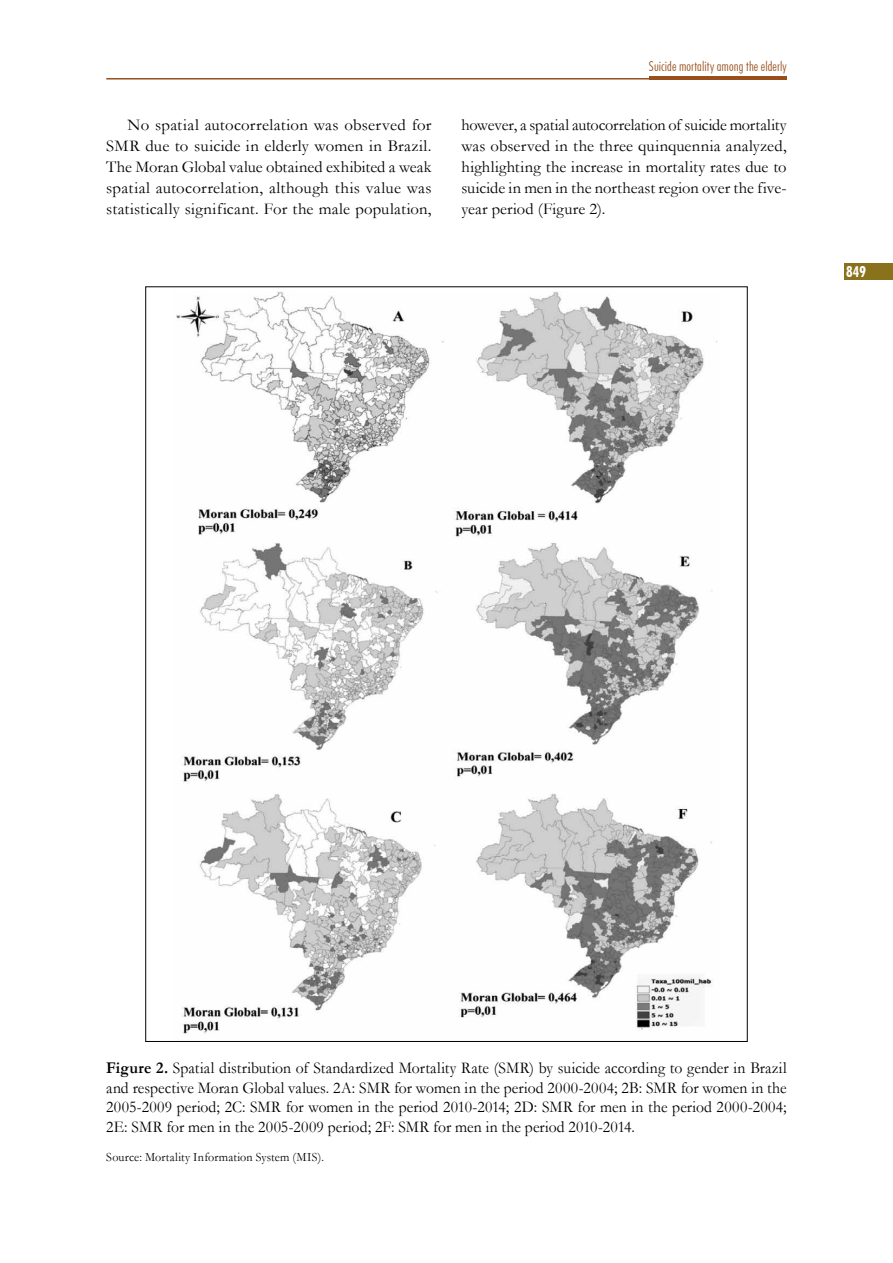
<style>
.page{position:relative;width:893px;height:1263px;background:#fff}
.page>*{position:absolute;margin:0;border:0;box-sizing:border-box;transform-origin:0 0}
.t1{font:16.5px/21px "Garamond";letter-spacing:.005em;color:#000;text-align:justify}
.t2{font:16.5px/19.5px "Garamond";letter-spacing:.005em;color:#000;text-align:justify;scale:.95 1}
.t3{font:700 condensed 15px "Futura BT";color:#fff}
.t4{font:300 condensed 13.5px "Futura BT";letter-spacing:.01em;color:#984f1c}
.t5{font:12.75px "Garamond";letter-spacing:.015em;color:#000;scale:.95 1}
.s1{font-weight:700}
</style>
<div class="page">
<hr style="left:649px;top:76px;width:138px;height:3px;background:#984f1c">
<hr style="left:106px;top:78px;width:681px;height:2px;background:#984f1c">
<div style="left:844px;top:263px;width:49px;height:17px;background:#8a721c"></div>
<img style="left:176px;top:291px;width:542px;height:743px">
<p class="t4" style="left:649px;top:58px;width:139px">Suicide mortality among the elderly</p>
<p class="t1" style="left:106px;top:114px;width:327px;text-indent:21px">No spatial autocorrelation was observed for SMR due to suicide in elderly women in Brazil.<br>The Moran Global value obtained exhibited a weak spatial autocorrelation, although this value was statistically significant. For the male population,</p>
<p class="t1" style="left:461px;top:114px;width:327px">however, a spatial autocorrelation of suicide mortality was observed in the three quinquennia analyzed, highlighting the increase in mortality rates due to suicide in men in the northeast region over the five&shy;year period (Figure 2).</p>
<p class="t3" style="left:846px;top:262px;width:21px">849</p>
<p class="t2" style="left:106px;top:1058px;width:718px"><span class="s1">Figure 2.</span> Spatial distribution of Standardized Mortality Rate (SMR) by suicide according to gender in Brazil and respective Moran Global values. 2A: SMR for women in the period 2000-2004; 2B: SMR for women in the 2005-2009 period; 2C: SMR for women in the period 2010-2014; 2D: SMR for men in the period 2000-2004; 2E: SMR for men in the 2005-2009 period; 2F: SMR for men in the period 2010-2014.</p>
<p class="t5" style="left:106px;top:1149px;width:231px">Source: Mortality Information System (MIS).</p>
</div>
